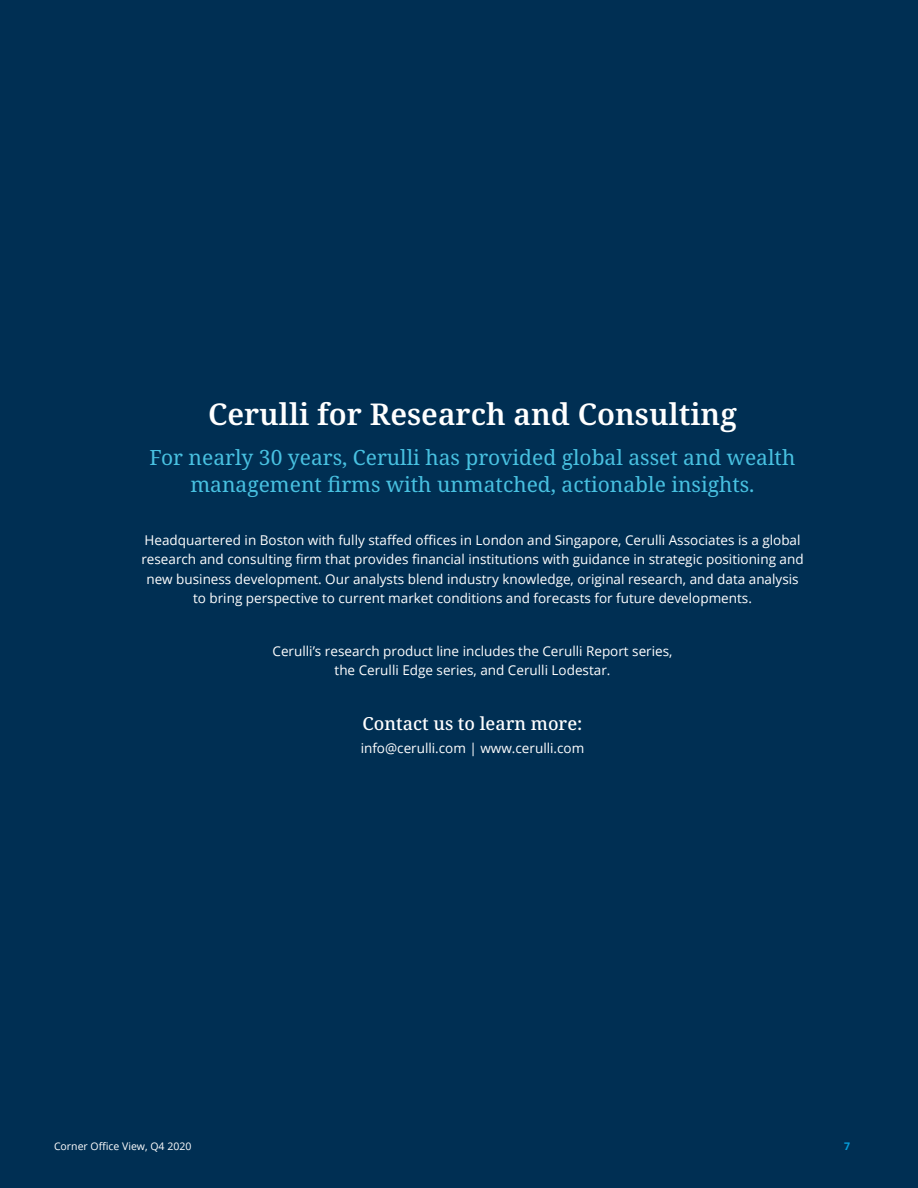
<style>
.page{position:relative;width:918px;height:1188px;background:#002f53}
.page>*{position:absolute;margin:0;border:0;box-sizing:border-box;transform-origin:0 0}
.t1{font:600 30px "Noto Serif";color:#fff}
.t2{font:21px/27px "Noto Serif";color:#48c1e1;text-align:center}
.t3{font:500 18px "Noto Serif";color:#fff}
.t4{font:13.5px/19.5px "Open Sans";color:#fff;text-align:center}
.t5{font:10.5px "Open Sans";color:#fff}
.t6{font:700 10.5px "Open Sans";color:#059edb}
</style>
<div class="page">
<h1 class="t1" style="left:208px;top:393px;width:530px">Cerulli for Research and Consulting</h1>
<h2 class="t2" style="left:150px;top:445px;width:647px">For nearly 30 years, Cerulli has provided global asset and wealth management firms with unmatched, actionable insights.</h2>
<p class="t4" style="left:141px;top:530px;width:664px">Headquartered in Boston with fully staffed offices in London and Singapore, Cerulli Associates is a global research and consulting firm that provides financial institutions with guidance in strategic positioning and new business development. Our analysts blend industry knowledge, original research, and data analysis to bring perspective to current market conditions and forecasts for future developments.</p>
<p class="t4" style="left:273px;top:641px;width:401px">Cerulli’s research product line includes the Cerulli Report series, the Cerulli Edge series, and Cerulli Lodestar.</p>
<h3 class="t3" style="left:363px;top:711px;width:221px">Contact us to learn more:</h3>
<p class="t4" style="left:361px;top:738px;width:225px">info@cerulli.com | www.cerulli.com</p>
<p class="t5" style="left:54px;top:1139px;width:139px">Corner Office View, Q4 2020</p>
<p class="t6" style="left:844px;top:1139px;width:7px">7</p>
</div>
